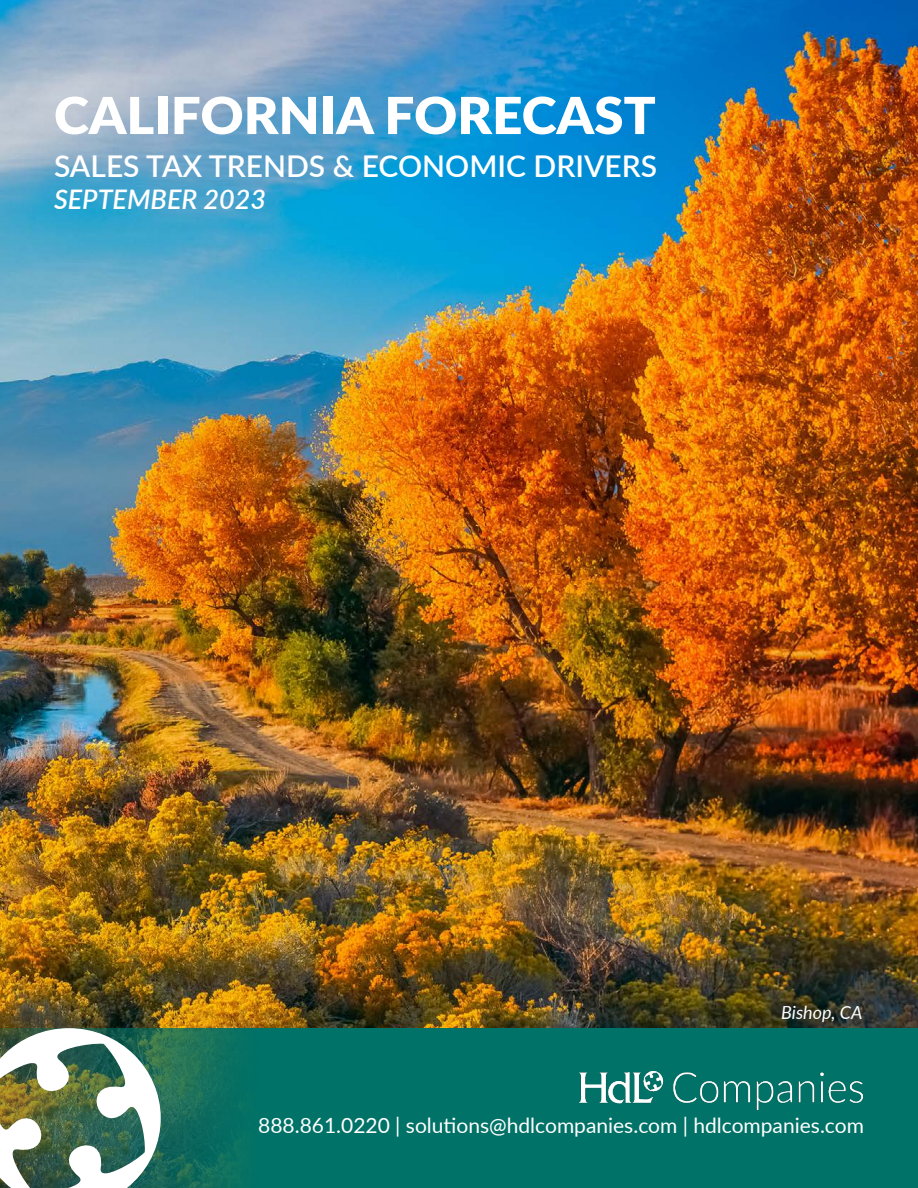
<style>
.page{position:relative;width:918px;height:1188px;background:#fff}
.page>*{position:absolute;margin:0;border:0;box-sizing:border-box;transform-origin:0 0}
.t1{font:900 51px "Lato";color:#fff;scale:1.04 1}
.t2{font:600 30px "Lato";color:#fff}
.t3{font:italic 600 27px "Lato";color:#fff}
.t4{font:21px "Lato";color:#fff}
.t5{font:italic 18px "Lato";color:#fff}
</style>
<div class="page">
<img style="left:0;top:0;width:918px;height:1028px">
<div style="left:0;top:1028px;width:918px;height:160px;background:#007267"></div>
<img style="left:579px;top:1072px;width:283px;height:37px">
<img style="left:0;top:1028px;width:161px;height:160px">
<p class="t1" style="left:54px;top:77px;width:580px">CALIFORNIA FORECAST</p>
<p class="t2" style="left:54px;top:144px;width:605px">SALES TAX TRENDS &amp; ECONOMIC DRIVERS</p>
<p class="t3" style="left:54px;top:180px;width:214px">SEPTEMBER 2023</p>
<p class="t5" style="left:781px;top:999px;width:83px">Bishop, CA</p>
<p class="t4" style="left:258px;top:1111px;width:607px">888.861.0220 | solutions@hdlcompanies.com | hdlcompanies.com</p>
</div>
